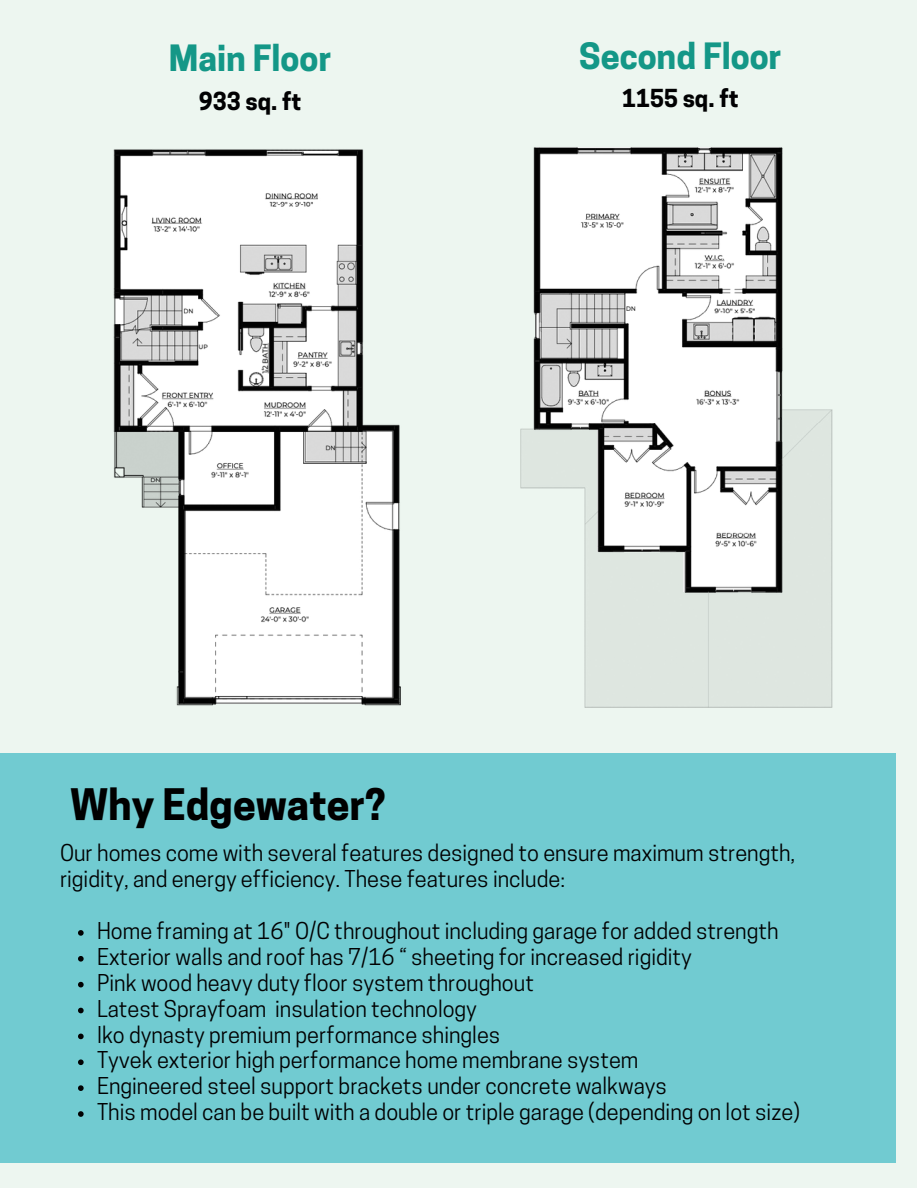
<style>
.page{position:relative;width:917px;height:1188px;background:#edf6f0}
.page>*{position:absolute;margin:0;border:0;box-sizing:border-box;transform-origin:0 0}
.t1{font:700 40.8px "Cooper Hewitt";color:#000}
.t2{font:700 34.05px "Cooper Hewitt";color:#149787}
.t3{font:700 23.25px "Cooper Hewitt";color:#010102}
.t4{font:21.75px/25.8px "Cooper Hewitt";color:#010102}
</style>
<div class="page">
<div style="left:0;top:754px;width:895px;height:409px;background:#71cbd1"></div>
<img style="left:113px;top:149px;width:288px;height:557px">
<img style="left:520px;top:147px;width:313px;height:561px">
<svg style="left:78px;top:930px;width:6px;height:6px"></svg>
<svg style="left:78px;top:956px;width:6px;height:6px"></svg>
<svg style="left:78px;top:982px;width:6px;height:5px"></svg>
<svg style="left:78px;top:1008px;width:6px;height:5px"></svg>
<svg style="left:78px;top:1034px;width:6px;height:5px"></svg>
<svg style="left:78px;top:1059px;width:6px;height:6px"></svg>
<svg style="left:78px;top:1085px;width:6px;height:6px"></svg>
<svg style="left:78px;top:1111px;width:6px;height:6px"></svg>
<h2 class="t2" style="left:169px;top:46px;width:164px">Main Floor</h2>
<p class="t3" style="left:199px;top:92px;width:104px">933 sq. ft</p>
<h2 class="t2" style="left:579px;top:43px;width:204px">Second Floor</h2>
<p class="t3" style="left:622px;top:90px;width:118px">1155 sq. ft</p>
<h1 class="t1" style="left:70px;top:789px;width:317px">Why Edgewater?</h1>
<p class="t4" style="left:60px;top:843px;width:737px">Our homes come with several features designed to ensure maximum strength, rigidity, and energy efficiency. These features include:</p>
<p class="t4" style="left:97px;top:921px;width:704px">Home framing at 16" O/C throughout including garage for added strength Exterior walls and roof has 7/16 “ sheeting for increased rigidity<br>Pink wood heavy duty floor system throughout<br>Latest Sprayfoam insulation technology<br>Iko dynasty premium performance shingles<br>Tyvek exterior high performance home membrane system<br>Engineered steel support brackets under concrete walkways<br>This model can be built with a double or triple garage (depending on lot size)</p>
</div>
